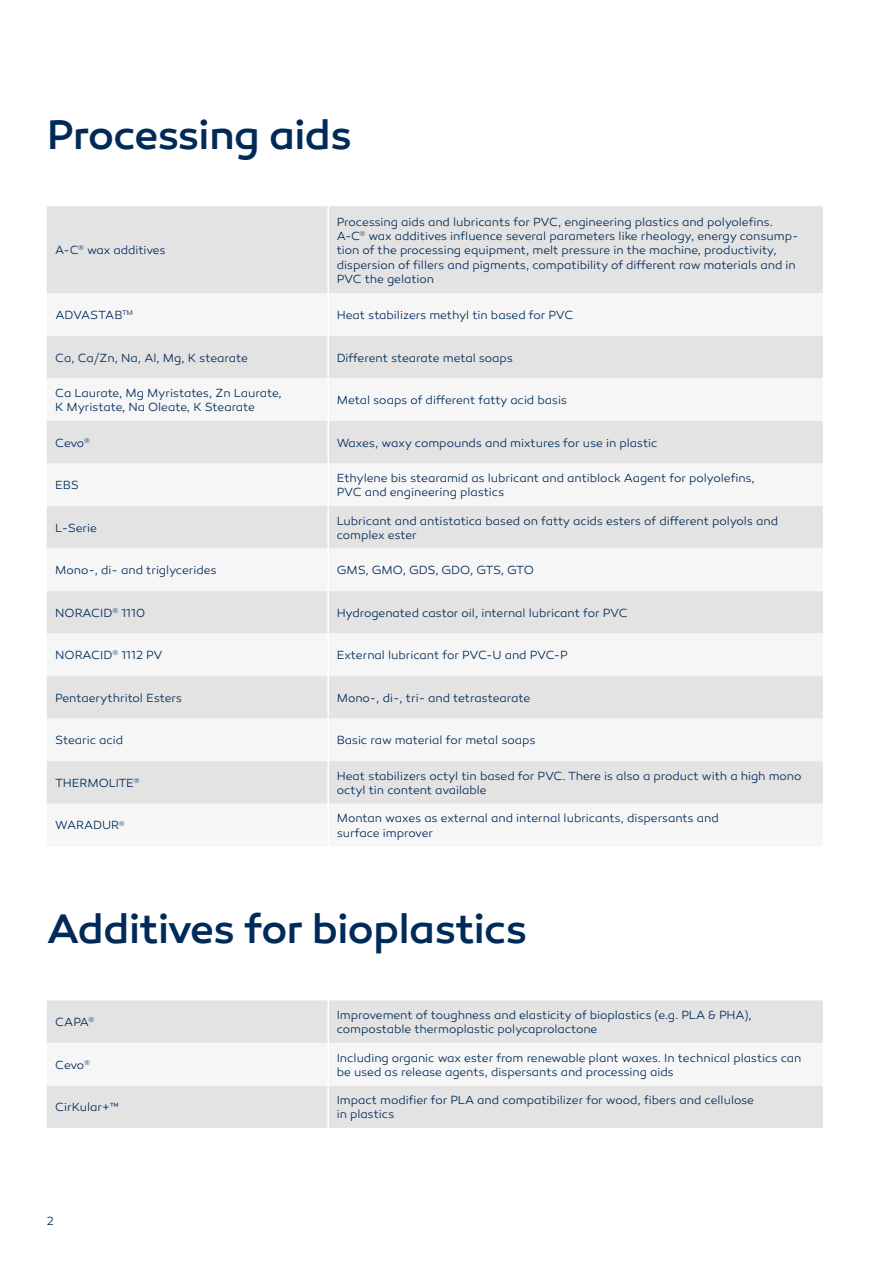
<style>
.page{position:relative;width:893px;height:1263px;background:#fff}
.page>*{position:absolute;margin:0;border:0;box-sizing:border-box;transform-origin:0 0}
.t1{font:500 42px "Canaro";letter-spacing:-.015em;color:#002a58}
.t2{font:300 12px/14.4px "Canaro";letter-spacing:-.005em;color:#002a58}
.t3{font:300 12px "Canaro";letter-spacing:-.03em;color:#002a58}
</style>
<div class="page">
<div style="left:47px;top:206px;width:776px;height:87px;background:#e3e3e3"></div>
<svg style="left:47px;top:293px;width:776px;height:511px;fill:#f1f1f1"></svg>
<hr style="left:327px;top:206px;width:2px;height:87px;background:#fff">
<hr style="left:327px;top:293px;width:2px;height:43px;background:#fff">
<hr style="left:327px;top:336px;width:2px;height:42px;background:#fff">
<hr style="left:327px;top:378px;width:2px;height:43px;background:#fff">
<hr style="left:327px;top:421px;width:2px;height:42px;background:#fff">
<hr style="left:327px;top:463px;width:2px;height:43px;background:#fff">
<hr style="left:327px;top:506px;width:2px;height:43px;background:#fff">
<hr style="left:327px;top:549px;width:2px;height:42px;background:#fff">
<hr style="left:327px;top:591px;width:2px;height:43px;background:#fff">
<hr style="left:327px;top:634px;width:2px;height:42px;background:#fff">
<hr style="left:327px;top:676px;width:2px;height:43px;background:#fff">
<hr style="left:327px;top:719px;width:2px;height:42px;background:#fff">
<hr style="left:327px;top:761px;width:2px;height:43px;background:#fff">
<div style="left:47px;top:1000px;width:776px;height:128px;background:#e3e3e3"></div>
<div style="left:47px;top:1043px;width:776px;height:42px;background:#f6f6f6"></div>
<hr style="left:327px;top:1000px;width:2px;height:43px;background:#fff">
<hr style="left:327px;top:1043px;width:2px;height:42px;background:#fff">
<hr style="left:327px;top:1085px;width:2px;height:43px;background:#fff">
<h1 class="t1" style="left:47px;top:109px;width:307px">Processing aids</h1>
<p class="t2" style="left:55px;top:243px;width:112px">A-C<sup>®</sup> wax additives</p>
<p class="t2" style="left:337px;top:214px;width:463px">Processing aids and lubricants for PVC, engineering plastics and polyolefins.<br>A-C<sup>®</sup> wax additives influence several parameters like rheology, energy consump&shy;tion of the processing equipment, melt pressure in the machine, productivity, dispersion of fillers and pigments, compatibility of different raw materials and in PVC the gelation</p>
<p class="t3" style="left:55px;top:308px;width:79px">ADVASTAB<sup>TM</sup></p>
<p class="t2" style="left:337px;top:308px;width:238px">Heat stabilizers methyl tin based for PVC</p>
<p class="t2" style="left:55px;top:351px;width:194px">Ca, Ca/Zn, Na, Al, Mg, K stearate</p>
<p class="t2" style="left:337px;top:351px;width:178px">Different stearate metal soaps</p>
<p class="t2" style="left:55px;top:386px;width:228px">Ca Laurate, Mg Myristates, Zn Laurate,<br>K Myristate, Na Oleate, K Stearate</p>
<p class="t2" style="left:337px;top:393px;width:232px">Metal soaps of different fatty acid basis</p>
<p class="t2" style="left:55px;top:436px;width:36px">Cevo<sup>®</sup></p>
<p class="t2" style="left:337px;top:436px;width:322px">Waxes, waxy compounds and mixtures for use in plastic</p>
<p class="t2" style="left:55px;top:478px;width:25px">EBS</p>
<p class="t2" style="left:337px;top:471px;width:420px">Ethylene bis stearamid as lubricant and antiblock Aagent for polyolefins,<br>PVC and engineering plastics</p>
<p class="t2" style="left:55px;top:521px;width:43px">L-Serie</p>
<p class="t2" style="left:337px;top:513px;width:443px">Lubricant and antistatica based on fatty acids esters of different polyols and complex ester</p>
<p class="t2" style="left:55px;top:563px;width:163px">Mono-, di- and triglycerides</p>
<p class="t2" style="left:337px;top:563px;width:199px">GMS, GMO, GDS, GDO, GTS, GTO</p>
<p class="t2" style="left:55px;top:606px;width:91px">NORACID<sup>®</sup> 1110</p>
<p class="t2" style="left:337px;top:606px;width:292px">Hydrogenated castor oil, internal lubricant for PVC</p>
<p class="t2" style="left:55px;top:648px;width:109px">NORACID<sup>®</sup> 1112 PV</p>
<p class="t2" style="left:337px;top:648px;width:233px">External lubricant for PVC-U and PVC-P</p>
<p class="t2" style="left:55px;top:691px;width:128px">Pentaerythritol Esters</p>
<p class="t2" style="left:337px;top:691px;width:195px">Mono-, di-, tri- and tetrastearate</p>
<p class="t2" style="left:55px;top:733px;width:69px">Stearic acid</p>
<p class="t2" style="left:337px;top:733px;width:200px">Basic raw material for metal soaps</p>
<p class="t2" style="left:55px;top:776px;width:86px">THERMOLITE<sup>®</sup></p>
<p class="t2" style="left:337px;top:769px;width:466px">Heat stabilizers octyl tin based for PVC. There is also a product with a high mono octyl tin content available</p>
<p class="t2" style="left:55px;top:818px;width:71px">WARADUR<sup>®</sup></p>
<p class="t2" style="left:337px;top:811px;width:384px">Montan waxes as external and internal lubricants, dispersants and surface improver</p>
<h1 class="t1" style="left:47px;top:903px;width:482px">Additives for bioplastics</h1>
<p class="t2" style="left:55px;top:1015px;width:41px">CAPA<sup>®</sup></p>
<p class="t2" style="left:337px;top:1008px;width:417px">Improvement of toughness and elasticity of bioplastics (e.g. PLA &amp; PHA), compostable thermoplastic polycaprolactone</p>
<p class="t2" style="left:55px;top:1057px;width:36px">Cevo<sup>®</sup></p>
<p class="t2" style="left:337px;top:1050px;width:466px">Including organic wax ester from renewable plant waxes. In technical plastics can be used as release agents, dispersants and processing aids</p>
<p class="t2" style="left:55px;top:1100px;width:65px">CirKular+™</p>
<p class="t2" style="left:337px;top:1093px;width:419px">Impact modifier for PLA and compatibilizer for wood, fibers and cellulose in plastics</p>
<p class="t2" style="left:47px;top:1214px;width:8px">2</p>
</div>
